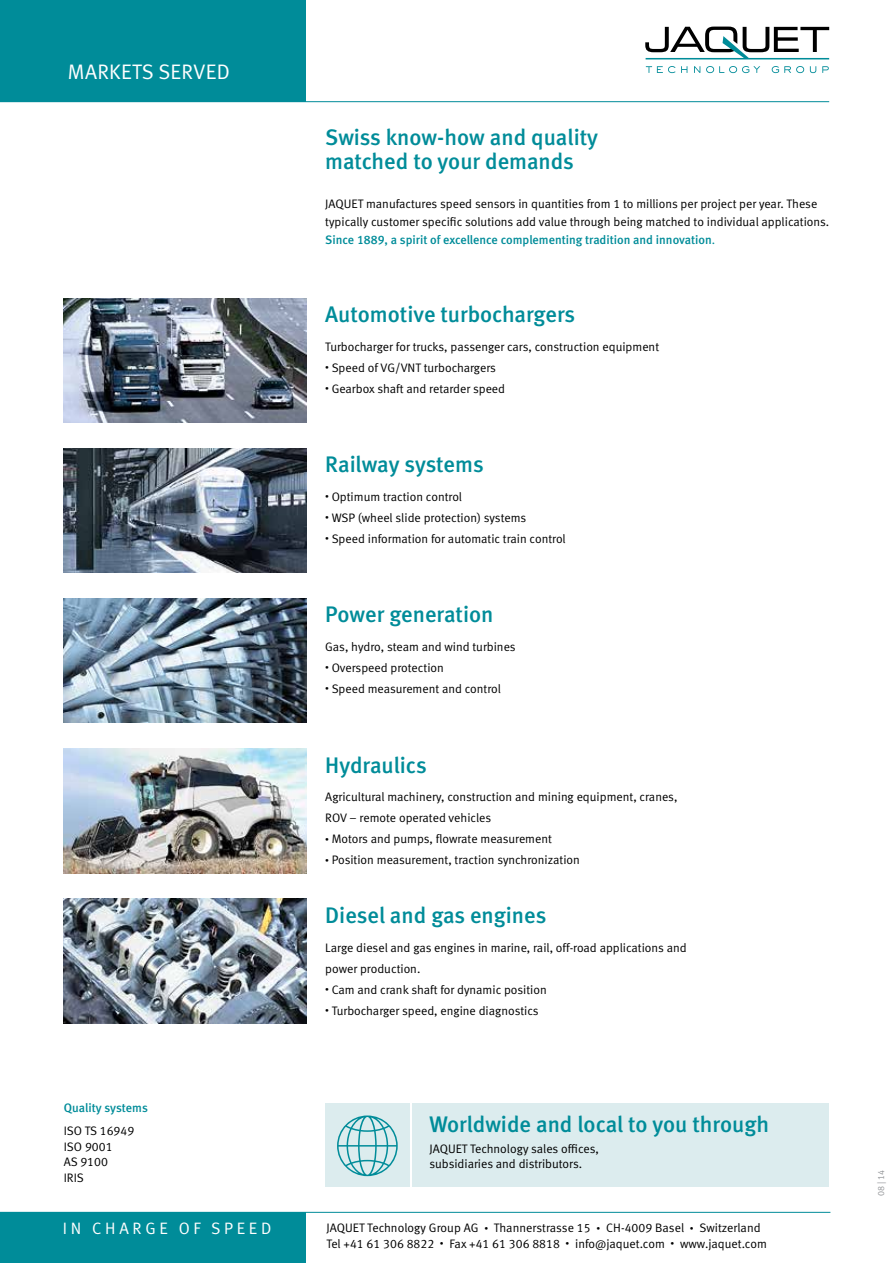
<style>
.page{position:relative;width:893px;height:1263px;background:#fff}
.page>*{position:absolute;margin:0;border:0;box-sizing:border-box;transform-origin:0 0}
.t1{font:22.5px/24px "Meta Medium LF";color:#008c99}
.t2{font:21px "Meta Normal LF";letter-spacing:.015em;color:#fff}
.t3{font:16.5px "Meta Normal LF";letter-spacing:.225em;color:#fff}
.t4{font:12.3px/15.8px "Meta Normal LF";color:#000}
.t5{font:12.3px "Meta Medium LF";color:#008c99}
.t6{font:9px "Meta Normal LF";color:#939598}
.s1{font-family:"Meta Normal LF"}
.s2{font-size:7.5px}
</style>
<div class="page">
<div style="left:0;top:0;width:306px;height:102px;background:#008c99"></div>
<hr style="left:0;top:101px;width:829px;height:1px;background:#008c99">
<hr style="left:0;top:1212px;width:830px;height:1px;background:#008c99">
<svg style="left:646px;top:66px;width:29px;height:7px"></svg>
<svg style="left:681px;top:66px;width:6px;height:7px"></svg>
<svg style="left:694px;top:66px;width:6px;height:7px"></svg>
<svg style="left:706px;top:66px;width:54px;height:7px"></svg>
<svg style="left:772px;top:66px;width:32px;height:7px"></svg>
<svg style="left:810px;top:66px;width:6px;height:7px"></svg>
<svg style="left:822px;top:66px;width:7px;height:7px"></svg>
<svg style="left:645px;top:27px;width:184px;height:32px"></svg>
<div style="left:0;top:1212px;width:306px;height:51px;background:#008c99"></div>
<div style="left:412px;top:1103px;width:417px;height:84px;background:#dcecee"></div>
<div style="left:325px;top:1103px;width:84px;height:84px;background:#dcecee"></div>
<svg style="left:337px;top:1115px;width:61px;height:61px"></svg>
<img style="left:64px;top:448px;width:242px;height:124px">
<img style="left:64px;top:598px;width:242px;height:124px">
<img style="left:64px;top:749px;width:242px;height:124px">
<img style="left:64px;top:899px;width:242px;height:124px">
<img style="left:64px;top:298px;width:242px;height:124px">
<h2 class="t2" style="left:68px;top:60px;width:163px">MARKETS SERVED</h2>
<p class="t5" style="left:64px;top:1101px;width:86px">Quality systems</p>
<p class="t4" style="left:64px;top:1122px;width:72px">ISO TS 16949<br>ISO 9001<br>AS 9100<br>IRIS</p>
<h1 class="t1" style="left:325px;top:125px;width:274px">Swiss know-how and quality matched to your demands</h1>
<p class="t4" style="left:325px;top:195px;width:505px;line-height:18px">JAQUET manufactures speed sensors in quantities from 1 to millions per project per year. These typically customer specific solutions add value through being matched to individual applications.</p>
<p class="t5" style="left:325px;top:233px;width:391px">Since 1889, a spirit of excellence complementing tradition and innovation<span class="s1">.</span></p>
<h1 class="t1" style="left:325px;top:302px;width:251px">Automotive turbochargers</h1>
<p class="t4" style="left:325px;top:338px;width:335px">Turbocharger for trucks, passenger cars, construction equipment</p>
<p class="t4" style="left:325px;top:359px;width:172px"><span class="s2">•</span> Speed of VG/VNT turbochargers</p>
<p class="t4" style="left:325px;top:380px;width:181px"><span class="s2">•</span> Gearbox shaft and retarder speed</p>
<h1 class="t1" style="left:325px;top:452px;width:160px">Railway systems</h1>
<p class="t4" style="left:325px;top:488px;width:138px"><span class="s2">•</span> Optimum traction control</p>
<p class="t4" style="left:325px;top:509px;width:203px"><span class="s2">•</span> WSP (wheel slide protection) systems</p>
<p class="t4" style="left:325px;top:530px;width:242px"><span class="s2">•</span> Speed information for automatic train control</p>
<h1 class="t1" style="left:325px;top:602px;width:170px">Power generation</h1>
<p class="t4" style="left:325px;top:638px;width:192px">Gas, hydro, steam and wind turbines</p>
<p class="t4" style="left:325px;top:659px;width:120px"><span class="s2">•</span> Overspeed protection</p>
<p class="t4" style="left:325px;top:680px;width:177px"><span class="s2">•</span> Speed measurement and control</p>
<h1 class="t1" style="left:325px;top:753px;width:103px">Hydraulics</h1>
<p class="t4" style="left:325px;top:786px;width:354px;line-height:21px">Agricultural machinery, construction and mining equipment, cranes,<br>ROV – remote operated vehicles</p>
<p class="t4" style="left:325px;top:831px;width:228px"><span class="s2">•</span> Motors and pumps, flowrate measurement</p>
<p class="t4" style="left:325px;top:852px;width:256px"><span class="s2">•</span> Position measurement, traction synchronization</p>
<h1 class="t1" style="left:325px;top:903px;width:223px">Diesel and gas engines</h1>
<p class="t4" style="left:325px;top:936px;width:363px;line-height:21px">Large diesel and gas engines in marine, rail, off-road applications and power production.</p>
<p class="t4" style="left:325px;top:981px;width:223px"><span class="s2">•</span> Cam and crank shaft for dynamic position</p>
<p class="t4" style="left:325px;top:1002px;width:215px"><span class="s2">•</span> Turbocharger speed, engine diagnostics</p>
<h1 class="t1" style="left:429px;top:1112px;width:341px">Worldwide and local to you through</h1>
<p class="t4" style="left:429px;top:1141px;width:171px;line-height:14.7px">JAQUET Technology sales offices, subsidiaries and distributors.</p>
<h3 class="t3" style="left:63px;top:1218px;width:210px">IN CHARGE OF SPEED</h3>
<p class="t4" style="left:326px;top:1220px;width:442px">JAQUET Technology Group AG <span class="s2">•</span> Thannerstrasse 15 <span class="s2">•</span> CH-4009 Basel <span class="s2">•</span> Switzerland<br>Tel +41 61 306 8822 <span class="s2">•</span> Fax +41 61 306 8818 <span class="s2">•</span> info@jaquet.com <span class="s2">•</span> www.jaquet.com</p>
<p class="t6" style="left:876px;top:1196px;width:28px;rotate:-90deg">08 | 14</p>
</div>
